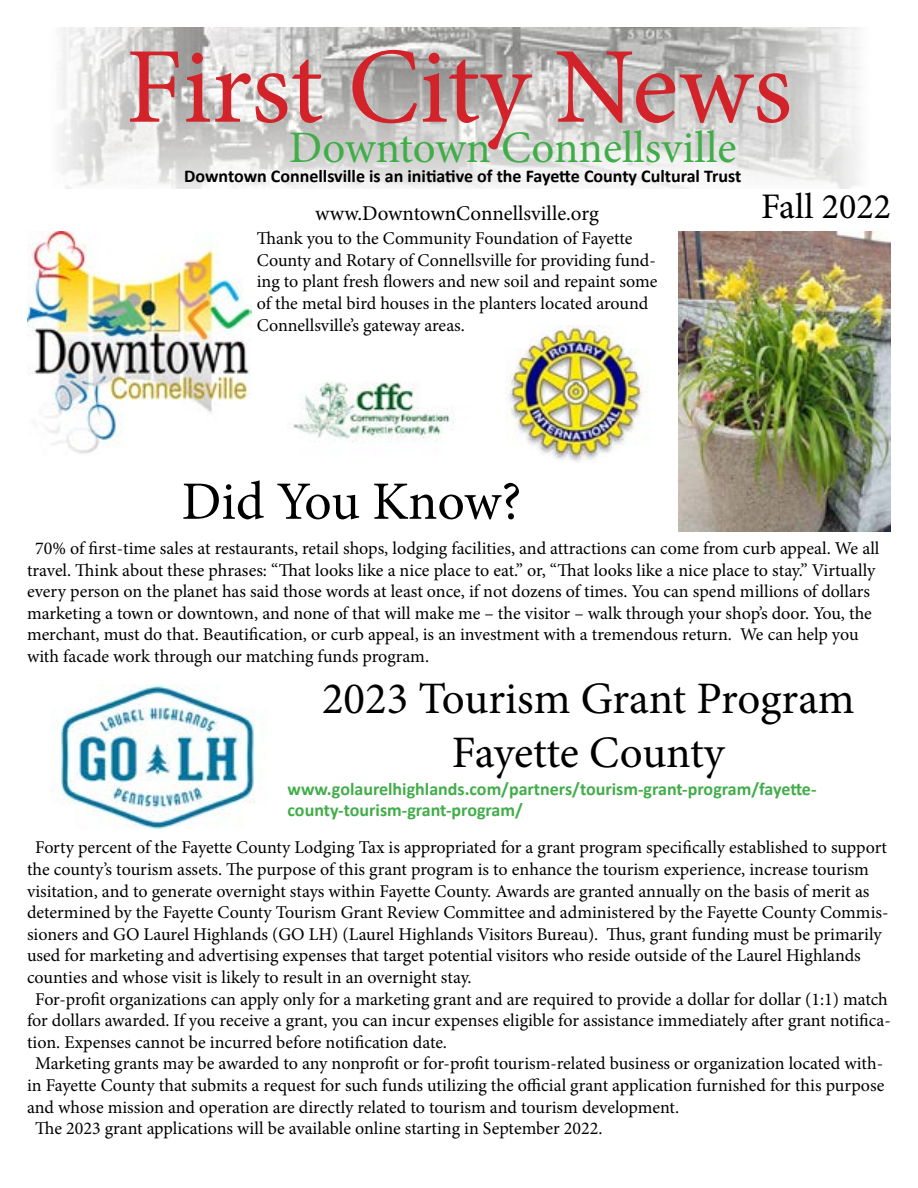
<style>
.page{position:relative;width:918px;height:1188px;background:#fff}
.page>*{position:absolute;margin:0;border:0;box-sizing:border-box;transform-origin:0 0}
.t1{font:108px "Minion Pro";color:#d2232a}
.t2{font:54px "Minion Pro";letter-spacing:-.005em;color:#000}
.t3{font:45px/54px "Minion Pro";letter-spacing:-.005em;color:#000;text-align:center}
.t4{font:45px "Minion Pro";color:#41ad49}
.t5{font:36px "Minion Pro";color:#000}
.t6{font:21px "Minion Pro";color:#000}
.t7{font:18px/21.6px "Minion Pro";letter-spacing:-.005em;color:#000}
.t8{font:700 18px/21.6px "Calibri";color:#41ad49}
.t9{font:700 18px "Calibri";color:#000}
</style>
<div class="page">
<img style="left:61px;top:27px;width:799px;height:162px">
<img style="left:27px;top:231px;width:225px;height:223px">
<img style="left:293px;top:382px;width:162px;height:61px">
<img style="left:506px;top:325px;width:143px;height:137px">
<img style="left:678px;top:231px;width:213px;height:300px">
<img style="left:52px;top:685px;width:204px;height:144px">
<h1 class="t1" style="left:126px;top:15px;width:668px">First City News</h1>
<h3 class="t4" style="left:289px;top:118px;width:449px">Downtown Connellsville</h3>
<p class="t9" style="left:184px;top:163px;width:559px">Downtown Connellsville is an initiative of the Fayette County Cultural Trust</p>
<p class="t6" style="left:315px;top:200px;width:285px">www.DowntownConnellsville.org</p>
<h3 class="t5" style="left:761px;top:183px;width:131px">Fall 2022</h3>
<p class="t7" style="left:257px;top:228px;width:402px">Thank you to the Community Foundation of Fayette County and Rotary of Connellsville for providing fund&shy;ing to plant fresh flowers and new soil and repaint some of the metal bird houses in the planters located around Connellsville’s gateway areas.</p>
<h2 class="t2" style="left:182px;top:465px;width:341px">Did You Know?</h2>
<p class="t7" style="left:27px;top:538px;width:854px;text-indent:8px">70% of first-time sales at restaurants, retail shops, lodging facilities, and attractions can come from curb appeal. We all travel. Think about these phrases: “That looks like a nice place to eat.” or, “That looks like a nice place to stay.” Virtually every person on the planet has said those words at least once, if not dozens of times. You can spend millions of dollars marketing a town or downtown, and none of that will make me – the visitor – walk through your shop’s door. You, the merchant, must do that. Beautification, or curb appeal, is an investment with a tremendous return. We can help you with facade work through our matching funds program.</p>
<h3 class="t3" style="left:322px;top:671px;width:534px">2023 Tourism Grant Program<br>Fayette County</h3>
<p class="t8" style="left:288px;top:778px;width:530px">www.golaurelhighlands.com/partners/tourism-grant-program/fayette&shy;county-tourism-grant-program/</p>
<p class="t7" style="left:35px;top:837px;width:853px">Forty percent of the Fayette County Lodging Tax is appropriated for a grant program specifically established to support</p>
<p class="t7" style="left:27px;top:858px;width:844px">the county’s tourism assets. The purpose of this grant program is to enhance the tourism experience, increase tourism</p>
<p class="t7" style="left:27px;top:880px;width:844px">visitation, and to generate overnight stays within Fayette County. Awards are granted annually on the basis of merit as</p>
<p class="t7" style="left:27px;top:902px;width:863px">determined by the Fayette County Tourism Grant Review Committee and administered by the Fayette County Commis-</p>
<p class="t7" style="left:27px;top:923px;width:856px">sioners and GO Laurel Highlands (GO LH) (Laurel Highlands Visitors Bureau). Thus, grant funding must be primarily</p>
<p class="t7" style="left:27px;top:945px;width:835px">used for marketing and advertising expenses that target potential visitors who reside outside of the Laurel Highlands</p>
<p class="t7" style="left:27px;top:966px;width:446px">counties and whose visit is likely to result in an overnight stay.</p>
<p class="t7" style="left:35px;top:988px;width:854px">For-profit organizations can apply only for a marketing grant and are required to provide a dollar for dollar (1:1) match</p>
<p class="t7" style="left:27px;top:1010px;width:865px">for dollars awarded. If you receive a grant, you can incur expenses eligible for assistance immediately after grant notifica-</p>
<p class="t7" style="left:27px;top:1031px;width:422px">tion. Expenses cannot be incurred before notification date.</p>
<p class="t7" style="left:35px;top:1053px;width:850px">Marketing grants may be awarded to any nonprofit or for-profit tourism-related business or organization located with-</p>
<p class="t7" style="left:27px;top:1074px;width:859px">in Fayette County that submits a request for such funds utilizing the official grant application furnished for this purpose</p>
<p class="t7" style="left:27px;top:1096px;width:654px">and whose mission and operation are directly related to tourism and tourism development.</p>
<p class="t7" style="left:35px;top:1118px;width:569px">The 2023 grant applications will be available online starting in September 2022.</p>
</div>
